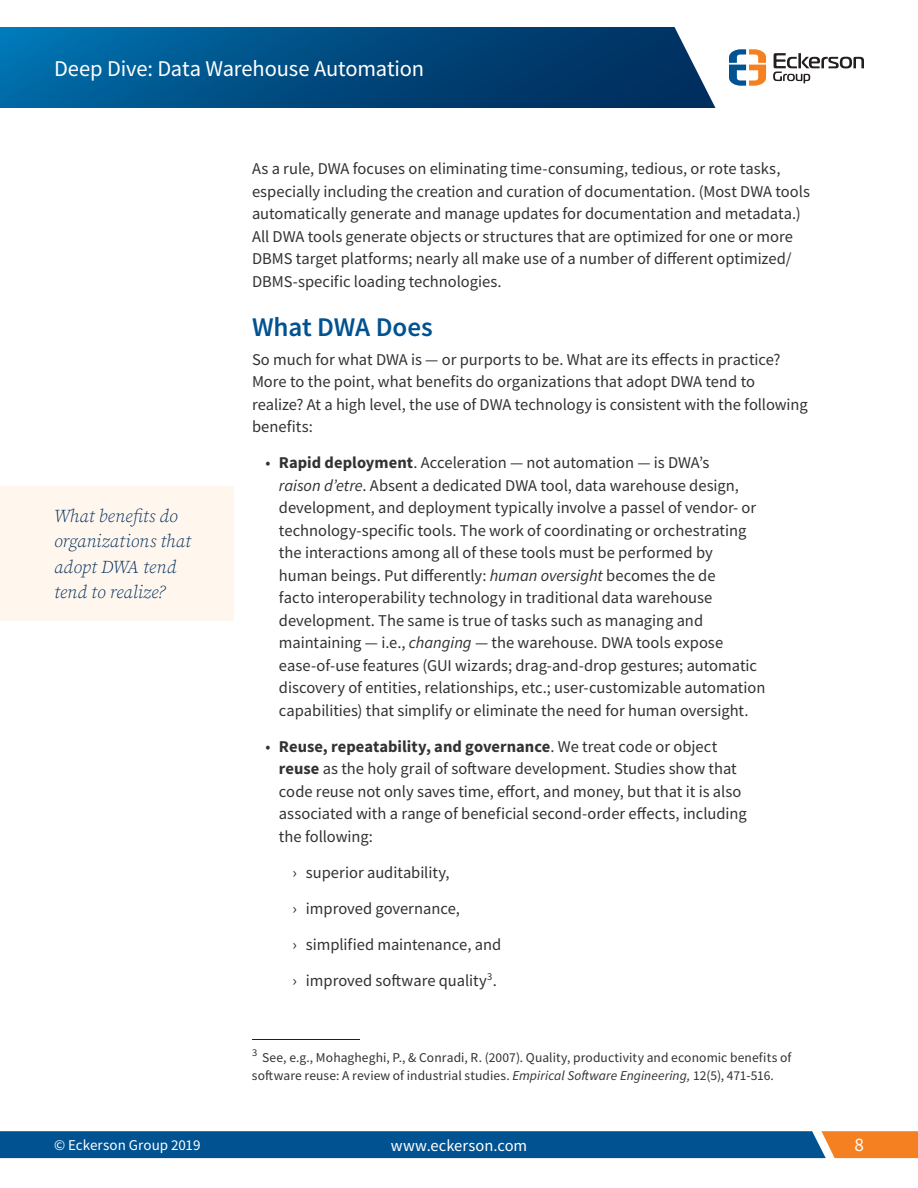
<style>
.page{position:relative;width:918px;height:1188px;background:#fff}
.page>*{position:absolute;margin:0;border:0;box-sizing:border-box;transform-origin:0 0}
.t1{font:600 27px "Source Sans Pro";letter-spacing:-.005em;color:#005291}
.t2{font:22.5px "Source Sans Pro";letter-spacing:-.005em;color:#fff}
.t3{font:19.2px "Source Sans Pro";color:#fff}
.t4{font:italic 300 18px/25.5px "Source Serif Pro";color:#002e5e}
.t5{font:16.5px/22.5px "Source Sans Pro";color:#333132}
.t6{font:16.5px "Source Sans Pro";letter-spacing:.005em;color:#fff}
.t7{font:15px "Source Sans Pro";letter-spacing:.005em;color:#fff}
.t8{font:13.5px/18px "Source Sans Pro";letter-spacing:.01em;color:#333132}
.s1{font-weight:700}
.s2{font-style:italic}
</style>
<div class="page">
<svg style="left:0;top:27px;width:716px;height:81px;background:#075084"></svg>
<svg style="left:0;top:1131px;width:918px;height:27px;background:#1b5988"></svg>
<svg style="left:729px;top:49px;width:37px;height:37px"></svg>
<svg style="left:773px;top:53px;width:91px;height:30px"></svg>
<hr style="left:252px;top:1039px;width:108px;height:1px;background:#231f20">
<div style="left:0;top:486px;width:234px;height:135px;background:#fff7ee"></div>
<h2 class="t2" style="left:54px;top:54px;width:372px">Deep Dive: Data Warehouse Automation</h2>
<p class="t4" style="left:54px;top:504px;width:138px">What benefits do organizations that adopt DWA tend tend to realize?</p>
<p class="t5" style="left:252px;top:158px;width:560px">As a rule, DWA focuses on eliminating time-consuming, tedious, or rote tasks, especially including the creation and curation of documentation. (Most DWA tools automatically generate and manage updates for documentation and metadata.)<br>All DWA tools generate objects or structures that are optimized for one or more DBMS target platforms; nearly all make use of a number of different optimized/ DBMS-specific loading technologies.</p>
<h1 class="t1" style="left:252px;top:310px;width:182px">What DWA Does</h1>
<p class="t5" style="left:252px;top:348px;width:557px">So much for what DWA is — or purports to be. What are its effects in practice?<br>More to the point, what benefits do organizations that adopt DWA tend to realize? At a high level, the use of DWA technology is consistent with the following benefits:</p>
<p class="t5" style="left:279px;top:452px;width:488px;text-indent:-13px">• <span class="s1">Rapid deployment</span>. Acceleration — not automation — is DWA’s<br><span class="s2">raison d’etre</span>. Absent a dedicated DWA tool, data warehouse design, development, and deployment typically involve a passel of vendor- or technology-specific tools. The work of coordinating or orchestrating the interactions among all of these tools must be performed by human beings. Put differently: <span class="s2">human oversight</span> becomes the de<br>facto interoperability technology in traditional data warehouse development. The same is true of tasks such as managing and maintaining — i.e., <span class="s2">changing</span> — the warehouse. DWA tools expose ease-of-use features (GUI wizards; drag-and-drop gestures; automatic discovery of entities, relationships, etc.; user-customizable automation capabilities) that simplify or eliminate the need for human oversight.</p>
<p class="t5" style="left:279px;top:735px;width:469px;text-indent:-13px">• <span class="s1">Reuse, repeatability, and governance</span>. We treat code or object <span class="s1">reuse</span> as the holy grail of software development. Studies show that code reuse not only saves time, effort, and money, but that it is also associated with a range of beneficial second-order effects, including the following:</p>
<p class="t5" style="left:292px;top:854px;width:210px;line-height:36px">› superior auditability,<br>› improved governance,<br>› simplified maintenance, and › improved software quality<sup>3</sup>.</p>
<p class="t8" style="left:252px;top:1048px;width:541px"><sup>3</sup> See, e.g., Mohagheghi, P., &amp; Conradi, R. (2007). Quality, productivity and economic benefits of software reuse: A review of industrial studies. <span class="s2">Empirical Software Engineering,</span> 12(5), 471-516.</p>
<p class="t7" style="left:54px;top:1135px;width:148px">© Eckerson Group 2019</p>
<p class="t6" style="left:391px;top:1135px;width:138px">www.eckerson.com</p>
<p class="t3" style="left:854px;top:1132px;width:11px">8</p>
</div>
